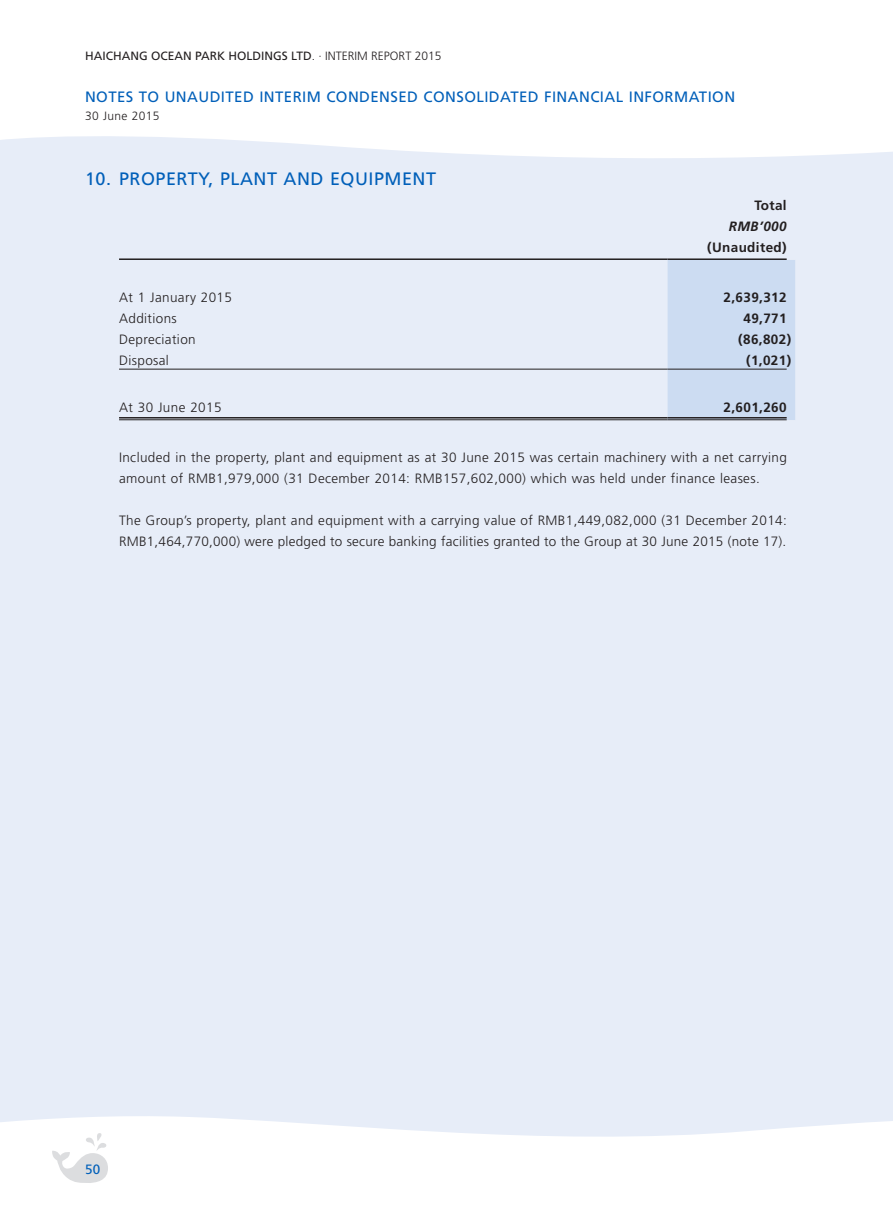
<style>
.page{position:relative;width:893px;height:1212px;background:#fff}
.page>*{position:absolute;margin:0;border:0;box-sizing:border-box;transform-origin:0 0}
.t1{font:18px "Frutiger LT Std";letter-spacing:.03em;color:#005fb9}
.t2{font:15px "Frutiger LT Std";letter-spacing:.03em;color:#005fb9}
.t3{font:300 13.5px/21px "Frutiger LT Std";letter-spacing:.03em;color:#231f20}
.t4{font:700 13.5px "Frutiger LT Std";letter-spacing:.03em;color:#231f20}
.t5{font:italic 700 13.5px "Frutiger LT Std";letter-spacing:.03em;color:#231f20}
.t6{font:13.5px "Frutiger LT Std";color:#005fb9}
.t7{font:12px "Frutiger LT Std";color:#231f20}
.t8{font:300 12px "Frutiger LT Std";letter-spacing:.03em;color:#231f20}
.s1{font-weight:300}
</style>
<div class="page">
<svg style="left:52px;top:1148px;width:56px;height:35px"></svg>
<div style="left:0;top:136px;width:893px;height:1012px;background:#e7edf8"></div>
<div style="left:668px;top:260px;width:127px;height:160px;background:#ccdcf2"></div>
<hr style="left:119px;top:258px;width:549px;height:2px;background:#231f20">
<hr style="left:668px;top:258px;width:119px;height:2px;background:#231f20">
<hr style="left:119px;top:369px;width:549px;height:1px;background:#231f20">
<hr style="left:668px;top:369px;width:119px;height:1px;background:#231f20">
<hr style="left:119px;top:417px;width:549px;height:1px;background:#231f20">
<hr style="left:119px;top:419px;width:549px;height:1px;background:#231f20">
<hr style="left:668px;top:417px;width:119px;height:1px;background:#231f20">
<hr style="left:668px;top:419px;width:119px;height:1px;background:#231f20">
<p class="t7" style="left:85px;top:48px;width:358px">HAICHANG OCEAN PARK HOLDINGS LTD<span class="s1">. · INTERIM Report 2015</span></p>
<p class="t2" style="left:85px;top:88px;width:401px">NOTES TO UNAUDITED INTERI M CONDENSED CONSOLIDAT</p>
<p class="t2" style="left:519px;top:88px;width:43px">ED FINANCIAL</p>
<p class="t2" style="left:629px;top:88px;width:105px">IN FORMATION</p>
<p class="t8" style="left:85px;top:109px;width:76px">30 June 2015</p>
<h1 class="t1" style="left:85px;top:168px;width:353px">10. PROPERTY, PLANT AND EQUIPMENT</h1>
<p class="t4" style="left:754px;top:198px;width:34px">Total</p>
<p class="t5" style="left:729px;top:219px;width:59px">RMB’000</p>
<p class="t4" style="left:707px;top:240px;width:81px">(Unaudited)</p>
<p class="t3" style="left:119px;top:287px;width:114px">At 1 January 2015</p>
<p class="t4" style="left:724px;top:289px;width:65px">2,639,312</p>
<p class="t3" style="left:119px;top:308px;width:59px">Additions</p>
<p class="t4" style="left:743px;top:310px;width:45px">49,771</p>
<p class="t3" style="left:119px;top:329px;width:78px">Depreciation</p>
<p class="t4" style="left:738px;top:331px;width:54px">(86,802)</p>
<p class="t3" style="left:119px;top:350px;width:51px">Disposal</p>
<p class="t4" style="left:746px;top:352px;width:47px">(1,021)</p>
<p class="t3" style="left:119px;top:396px;width:104px">At 30 June 2015</p>
<p class="t4" style="left:724px;top:399px;width:65px">2,601,260</p>
<p class="t3" style="left:119px;top:447px;width:669px">Included in the property, plant and equipment as at 30 June 2015 was certain machinery with a net carrying amount of RMB1,979,000 (31 December 2014: RMB157,602,000) which was held under finance leases.</p>
<p class="t3" style="left:119px;top:510px;width:669px">The Group’s property, plant and equipment with a carrying value of RMB1,449,082,000 (31 December 2014:<br>RMB1,464,770,000) were pledged to secure banking facilities granted to the Group at 30 June 2015 (note 17).</p>
<p class="t6" style="left:85px;top:1161px;width:17px">50</p>
</div>
